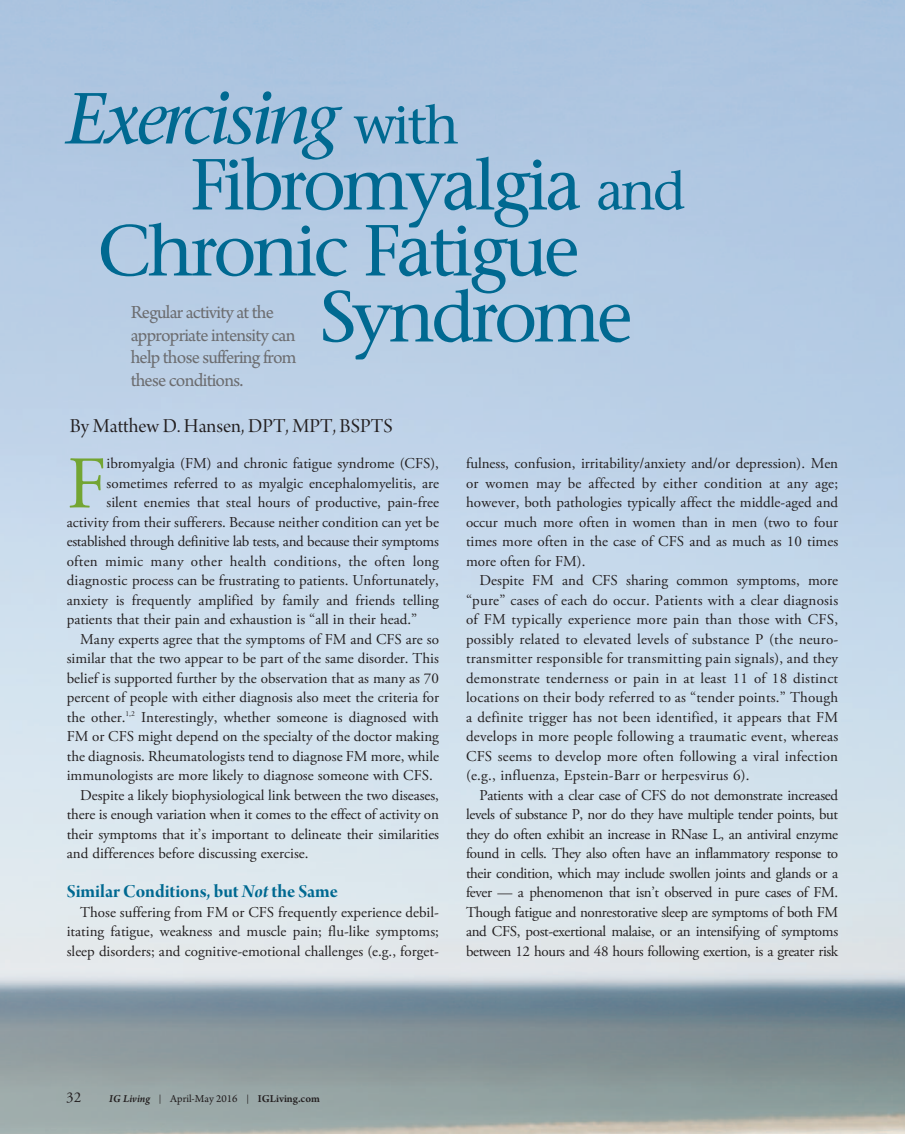
<style>
.page{position:relative;width:905px;height:1134px;background:#fff}
.page>*{position:absolute;margin:0;border:0;box-sizing:border-box;transform-origin:0 0}
.t1{font:74.1px "Adobe Garamond Pro";color:#73a532}
.t2{font:72px "Stone Serif";letter-spacing:-.055em;color:#006991}
.t3{font:italic 72px "Stone Serif";letter-spacing:-.055em;color:#006991}
.t4{font:21px "Arno Pro Display";color:#231f20}
.t5{font:19.5px/22.5px "Arno Pro";letter-spacing:-.04em;color:#6c6d70}
.t6{font:19.5px "Arno Pro Bold Display";color:#006991}
.t7{font:15px/19.5px "Adobe Garamond Pro";color:#231f20;text-align:justify}
.t8{font:15px "Adobe Garamond Pro";letter-spacing:-.02em;color:#231f20}
.t9{font:11.25px "Arno Pro";color:#231f20}
.s1{font-style:normal;font-size:54px}
.s2{font-size:54px}
.s3{font-family:"Arno Pro Bold Italic Display"}
.s4{font-weight:600;font-style:italic}
.s5{font-size:9px}
.s6{font-weight:600}
</style>
<div class="page">
<img style="left:0;top:0;width:904px;height:1134px">
<h2 class="t3" style="left:66px;top:91px;width:395px">Exercising <span class="s1">with</span></h2>
<h2 class="t2" style="left:190px;top:157px;width:497px">Fibromyalgia <span class="s2">and</span></h2>
<h2 class="t2" style="left:97px;top:223px;width:483px">Chronic Fatigue</h2>
<h2 class="t2" style="left:320px;top:289px;width:314px">Syndrome</h2>
<h3 class="t5" style="left:131px;top:303px;width:167px">Regular activity at the appropriate intensity can help those suffering from these conditions.</h3>
<h3 class="t4" style="left:70px;top:418px;width:324px">By Matthew D. Hansen, DPT, MPT, BSPTS</h3>
<h1 class="t1" style="left:67px;top:455px;width:41px">F</h1>
<p class="t7" style="left:107px;top:455px;width:334px">ibromyalgia (FM) and chronic fatigue syndrome (CFS),</p>
<p class="t7" style="left:107px;top:475px;width:334px">sometimes referred to as myalgic encephalomyelitis, are</p>
<p class="t7" style="left:107px;top:494px;width:334px">silent enemies that steal hours of productive, pain-free</p>
<p class="t7" style="left:67px;top:514px;width:373px">activity from their sufferers. Because neither condition can yet be</p>
<p class="t8" style="left:67px;top:536px;width:373px">established through definitive lab tests, and because their symptoms</p>
<p class="t7" style="left:67px;top:553px;width:373px">often mimic many other health conditions, the often long</p>
<p class="t7" style="left:67px;top:572px;width:373px">diagnostic process can be frustrating to patients. Unfortunately,</p>
<p class="t7" style="left:67px;top:592px;width:373px">anxiety is frequently amplified by family and friends telling</p>
<p class="t7" style="left:67px;top:611px;width:352px">patients that their pain and exhaustion is “all in their head.”</p>
<p class="t7" style="left:80px;top:631px;width:360px">Many experts agree that the symptoms of FM and CFS are so</p>
<p class="t7" style="left:67px;top:650px;width:373px">similar that the two appear to be part of the same disorder. This</p>
<p class="t7" style="left:67px;top:670px;width:373px">belief is supported further by the observation that as many as 70</p>
<p class="t7" style="left:67px;top:689px;width:373px">percent of people with either diagnosis also meet the criteria for</p>
<p class="t7" style="left:67px;top:709px;width:373px">the other.<sup>1,2</sup> Interestingly, whether someone is diagnosed with</p>
<p class="t7" style="left:67px;top:728px;width:373px">FM or CFS might depend on the specialty of the doctor making</p>
<p class="t7" style="left:67px;top:748px;width:373px">the diagnosis. Rheumatologists tend to diagnose FM more, while</p>
<p class="t7" style="left:67px;top:767px;width:367px">immunologists are more likely to diagnose someone with CFS.</p>
<p class="t7" style="left:80px;top:787px;width:360px">Despite a likely biophysiological link between the two diseases,</p>
<p class="t7" style="left:67px;top:806px;width:373px">there is enough variation when it comes to the effect of activity on</p>
<p class="t7" style="left:67px;top:826px;width:373px">their symptoms that it’s important to delineate their similarities</p>
<p class="t7" style="left:67px;top:845px;width:243px">and differences before discussing exercise.</p>
<h3 class="t6" style="left:67px;top:884px;width:273px">Similar Conditions, but <span class="s3">Not</span> the Same</h3>
<p class="t7" style="left:67px;top:904px;width:373px;text-indent:14px">Those suffering from FM or CFS frequently experience debil&shy;itating fatigue, weakness and muscle pain; flu-like symptoms; sleep disorders; and cognitive-emotional challenges (e.g., forget-</p>
<p class="t7" style="left:466px;top:455px;width:373px">fulness, confusion, irritability/anxiety and/or depression). Men or women may be affected by either condition at any age; however, both pathologies typically affect the middle-aged and occur much more often in women than in men (two to four times more often in the case of CFS and as much as 10 times more often for FM).</p>
<p class="t7" style="left:466px;top:572px;width:374px;text-indent:14px">Despite FM and CFS sharing common symptoms, more “pure” cases of each do occur. Patients with a clear diagnosis of FM typically experience more pain than those with CFS, possibly related to elevated levels of substance P (the neuro&shy;transmitter responsible for transmitting pain signals), and they demonstrate tenderness or pain in at least 11 of 18 distinct locations on their body referred to as “tender points.” Though a definite trigger has not been identified, it appears that FM develops in more people following a traumatic event, whereas CFS seems to develop more often following a viral infection (e.g., influenza, Epstein-Barr or herpesvirus 6).</p>
<p class="t7" style="left:466px;top:787px;width:373px;text-indent:14px">Patients with a clear case of CFS do not demonstrate increased levels of substance P, nor do they have multiple tender points, but they do often exhibit an increase in RNase L, an antiviral enzyme found in cells. They also often have an inflammatory response to their condition, which may include swollen joints and glands or a fever — a phenomenon that isn’t observed in pure cases of FM.<br>Though fatigue and nonrestorative sleep are symptoms of both FM and CFS, post-exertional malaise, or an intensifying of symptoms between 12 hours and 48 hours following exertion, is a greater risk</p>
<p class="t7" style="left:66px;top:1089px;width:17px">32</p>
<p class="t9" style="left:109px;top:1095px;width:212px"><span class="s4">IG Living</span> <span class="s5">|</span> April-May 2016 <span class="s5">|</span> <span class="s6">IGLiving.com</span></p>
</div>
